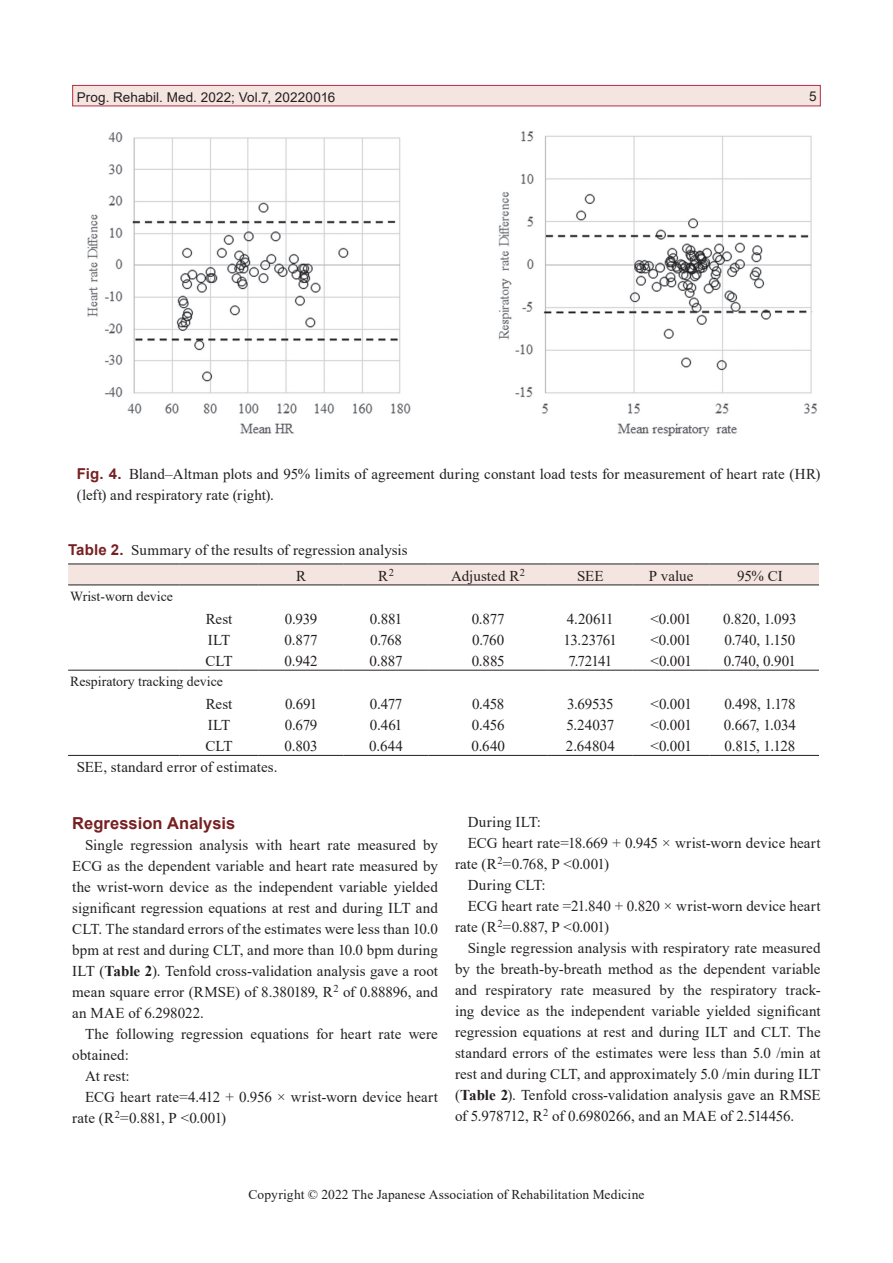
<style>
.page{position:relative;width:893px;height:1263px;background:#fff}
.page>*{position:absolute;margin:0;border:0;box-sizing:border-box;transform-origin:0 0}
.t1{font:700 16.5px "Arial";letter-spacing:.005em;color:#772022}
.t2{font:15px/21px "Times New Roman";letter-spacing:.005em;color:#231f20}
.t3{font:13.8px "Times New Roman";color:#231f20}
.t4{font:13.5px "Times New Roman";letter-spacing:.005em;color:#231f20}
.t5{font:13.5px "Arial";letter-spacing:.01em;color:#231f20}
.s1{font-family:"Arial";font-weight:700;color:#772022}
.s2{font-weight:700}
</style>
<div class="page">
<div style="left:72px;top:85px;width:749px;height:21px;background:#f5e5e0;border:1px solid #b72b40"></div>
<img style="left:87px;top:131px;width:730px;height:306px">
<div style="left:68px;top:565px;width:751px;height:19px;background:#f5e5e0"></div>
<hr style="left:68px;top:755px;width:112px;height:1px;background:#231f20">
<hr style="left:180px;top:755px;width:79px;height:1px;background:#231f20">
<hr style="left:259px;top:755px;width:85px;height:1px;background:#231f20">
<hr style="left:344px;top:755px;width:85px;height:1px;background:#231f20">
<hr style="left:429px;top:755px;width:119px;height:1px;background:#231f20">
<hr style="left:548px;top:755px;width:85px;height:1px;background:#231f20">
<hr style="left:633px;top:755px;width:76px;height:1px;background:#231f20">
<hr style="left:709px;top:755px;width:110px;height:1px;background:#231f20">
<hr style="left:68px;top:564px;width:112px;height:1px;background:#231f20">
<hr style="left:68px;top:584px;width:112px;height:1px;background:#231f20">
<hr style="left:180px;top:564px;width:79px;height:1px;background:#231f20">
<hr style="left:180px;top:584px;width:79px;height:1px;background:#231f20">
<hr style="left:259px;top:564px;width:85px;height:1px;background:#231f20">
<hr style="left:259px;top:584px;width:85px;height:1px;background:#231f20">
<hr style="left:344px;top:564px;width:85px;height:1px;background:#231f20">
<hr style="left:344px;top:584px;width:85px;height:1px;background:#231f20">
<hr style="left:429px;top:564px;width:119px;height:1px;background:#231f20">
<hr style="left:429px;top:584px;width:119px;height:1px;background:#231f20">
<hr style="left:548px;top:564px;width:85px;height:1px;background:#231f20">
<hr style="left:548px;top:584px;width:85px;height:1px;background:#231f20">
<hr style="left:633px;top:564px;width:76px;height:1px;background:#231f20">
<hr style="left:633px;top:584px;width:76px;height:1px;background:#231f20">
<hr style="left:709px;top:564px;width:110px;height:1px;background:#231f20">
<hr style="left:709px;top:584px;width:110px;height:1px;background:#231f20">
<hr style="left:68px;top:670px;width:112px;height:1px;background:#231f20">
<hr style="left:180px;top:670px;width:79px;height:1px;background:#231f20">
<hr style="left:259px;top:670px;width:85px;height:1px;background:#231f20">
<hr style="left:344px;top:670px;width:85px;height:1px;background:#231f20">
<hr style="left:429px;top:670px;width:119px;height:1px;background:#231f20">
<hr style="left:548px;top:670px;width:85px;height:1px;background:#231f20">
<hr style="left:633px;top:670px;width:76px;height:1px;background:#231f20">
<hr style="left:709px;top:670px;width:110px;height:1px;background:#231f20">
<p class="t5" style="left:77px;top:88px;width:260px">Prog. Rehabil. Med. 2022; Vol.7, 20220016</p>
<p class="t5" style="left:809px;top:87px;width:9px">5</p>
<p class="t2" style="left:77px;top:463px;width:745px"><span class="s1">Fig. 4.</span> Bland–Altman plots and 95% limits of agreement during constant load tests for measurement of heart rate (HR) (left) and respiratory rate (right).</p>
<p class="t2" style="left:296px;top:537px;width:113px;line-height:25.7px;text-indent:-228px"><span class="s1">Table 2.</span> Summary of the results of regression analysis<br>R</p>
<p class="t2" style="left:378px;top:565px;width:17px">R<sup>2</sup></p>
<p class="t2" style="left:451px;top:565px;width:75px">Adjusted R<sup>2</sup></p>
<p class="t2" style="left:577px;top:565px;width:28px">SEE</p>
<p class="t2" style="left:649px;top:565px;width:46px">P value</p>
<p class="t2" style="left:737px;top:565px;width:47px">95% CI</p>
<p class="t3" style="left:70px;top:586px;width:104px">Wrist-worn device</p>
<p class="t2" style="left:206px;top:608px;width:28px">Rest</p>
<p class="t2" style="left:285px;top:608px;width:34px">0.939</p>
<p class="t2" style="left:370px;top:608px;width:34px">0.881</p>
<p class="t2" style="left:472px;top:608px;width:35px">0.877</p>
<p class="t2" style="left:567px;top:608px;width:48px">4.20611</p>
<p class="t2" style="left:650px;top:608px;width:43px">&lt;0.001</p>
<p class="t2" style="left:723px;top:608px;width:75px">0.820, 1.093</p>
<p class="t2" style="left:208px;top:629px;width:24px">ILT</p>
<p class="t2" style="left:285px;top:629px;width:35px">0.877</p>
<p class="t2" style="left:370px;top:629px;width:33px">0.768</p>
<p class="t2" style="left:472px;top:629px;width:34px">0.760</p>
<p class="t2" style="left:564px;top:629px;width:55px">13.23761</p>
<p class="t2" style="left:650px;top:629px;width:43px">&lt;0.001</p>
<p class="t2" style="left:724px;top:629px;width:72px">0.740, 1.150</p>
<p class="t2" style="left:205px;top:650px;width:29px">CLT</p>
<p class="t2" style="left:285px;top:650px;width:34px">0.942</p>
<p class="t2" style="left:370px;top:650px;width:35px">0.887</p>
<p class="t2" style="left:472px;top:650px;width:35px">0.885</p>
<p class="t2" style="left:568px;top:650px;width:45px">7.72141</p>
<p class="t2" style="left:650px;top:650px;width:43px">&lt;0.001</p>
<p class="t2" style="left:724px;top:650px;width:73px">0.740, 0.901</p>
<p class="t3" style="left:70px;top:671px;width:154px">Respiratory tracking device</p>
<p class="t2" style="left:206px;top:693px;width:28px">Rest</p>
<p class="t2" style="left:285px;top:693px;width:34px">0.691</p>
<p class="t2" style="left:370px;top:693px;width:34px">0.477</p>
<p class="t2" style="left:472px;top:693px;width:34px">0.458</p>
<p class="t2" style="left:567px;top:693px;width:48px">3.69535</p>
<p class="t2" style="left:650px;top:693px;width:43px">&lt;0.001</p>
<p class="t2" style="left:724px;top:693px;width:73px">0.498, 1.178</p>
<p class="t2" style="left:208px;top:714px;width:24px">ILT</p>
<p class="t2" style="left:285px;top:714px;width:34px">0.679</p>
<p class="t2" style="left:370px;top:714px;width:34px">0.461</p>
<p class="t2" style="left:472px;top:714px;width:34px">0.456</p>
<p class="t2" style="left:566px;top:714px;width:49px">5.24037</p>
<p class="t2" style="left:650px;top:714px;width:43px">&lt;0.001</p>
<p class="t2" style="left:724px;top:714px;width:73px">0.667, 1.034</p>
<p class="t2" style="left:205px;top:735px;width:29px">CLT</p>
<p class="t2" style="left:285px;top:735px;width:35px">0.803</p>
<p class="t2" style="left:369px;top:735px;width:35px">0.644</p>
<p class="t2" style="left:471px;top:735px;width:35px">0.640</p>
<p class="t2" style="left:566px;top:735px;width:51px">2.64804</p>
<p class="t2" style="left:650px;top:735px;width:43px">&lt;0.001</p>
<p class="t2" style="left:724px;top:735px;width:72px">0.815, 1.128</p>
<p class="t2" style="left:77px;top:756px;width:202px">SEE, standard error of estimates.</p>
<p class="t1" style="left:72px;top:811px;width:165px">Regression Analysis</p>
<p class="t2" style="left:72px;top:834px;width:367px;text-align:justify;text-indent:13px">Single regression analysis with heart rate measured by ECG as the dependent variable and heart rate measured by the wrist-worn device as the independent variable yielded significant regression equations at rest and during ILT and CLT. The standard errors of the estimates were less than 10.0 bpm at rest and during CLT, and more than 10.0 bpm during ILT (<span class="s2">Table 2</span>). Tenfold cross-validation analysis gave a root mean square error (RMSE) of 8.380189, R<sup>2</sup> of 0.88896, and an MAE of 6.298022.</p>
<p class="t2" style="left:85px;top:1023px;width:354px">The following regression equations for heart rate were</p>
<p class="t2" style="left:72px;top:1044px;width:58px">obtained:</p>
<p class="t2" style="left:85px;top:1065px;width:46px">At rest:</p>
<p class="t2" style="left:85px;top:1086px;width:354px">ECG heart rate=4.412 + 0.956 × wrist-worn device heart</p>
<p class="t2" style="left:72px;top:1107px;width:155px">rate (R<sup>2</sup>=0.881, P &lt;0.001)</p>
<p class="t2" style="left:468px;top:811px;width:75px">During ILT:</p>
<p class="t2" style="left:468px;top:832px;width:354px">ECG heart rate=18.669 + 0.945 × wrist-worn device heart</p>
<p class="t2" style="left:455px;top:853px;width:155px">rate (R<sup>2</sup>=0.768, P &lt;0.001)</p>
<p class="t2" style="left:468px;top:874px;width:80px">During CLT:</p>
<p class="t2" style="left:468px;top:895px;width:354px">ECG heart rate =21.840 + 0.820 × wrist-worn device heart</p>
<p class="t2" style="left:455px;top:916px;width:156px">rate (R<sup>2</sup>=0.887, P &lt;0.001)</p>
<p class="t2" style="left:468px;top:937px;width:354px">Single regression analysis with respiratory rate measured</p>
<p class="t2" style="left:455px;top:958px;width:367px">by the breath-by-breath method as the dependent variable</p>
<p class="t2" style="left:455px;top:979px;width:367px">and respiratory rate measured by the respiratory track-</p>
<p class="t2" style="left:455px;top:1000px;width:367px">ing device as the independent variable yielded significant</p>
<p class="t2" style="left:455px;top:1021px;width:367px">regression equations at rest and during ILT and CLT. The</p>
<p class="t2" style="left:455px;top:1042px;width:367px">standard errors of the estimates were less than 5.0 /min at</p>
<p class="t2" style="left:455px;top:1063px;width:367px">rest and during CLT, and approximately 5.0 /min during ILT</p>
<p class="t2" style="left:455px;top:1084px;width:367px">(<span class="s2">Table 2</span>). Tenfold cross-validation analysis gave an RMSE</p>
<p class="t2" style="left:455px;top:1105px;width:341px">of 5.978712, R<sup>2</sup> of 0.6980266, and an MAE of 2.514456.</p>
<p class="t4" style="left:248px;top:1185px;width:397px">Copyright © 2022 The Japanese Association of Rehabilitation Medicine</p>
</div>
